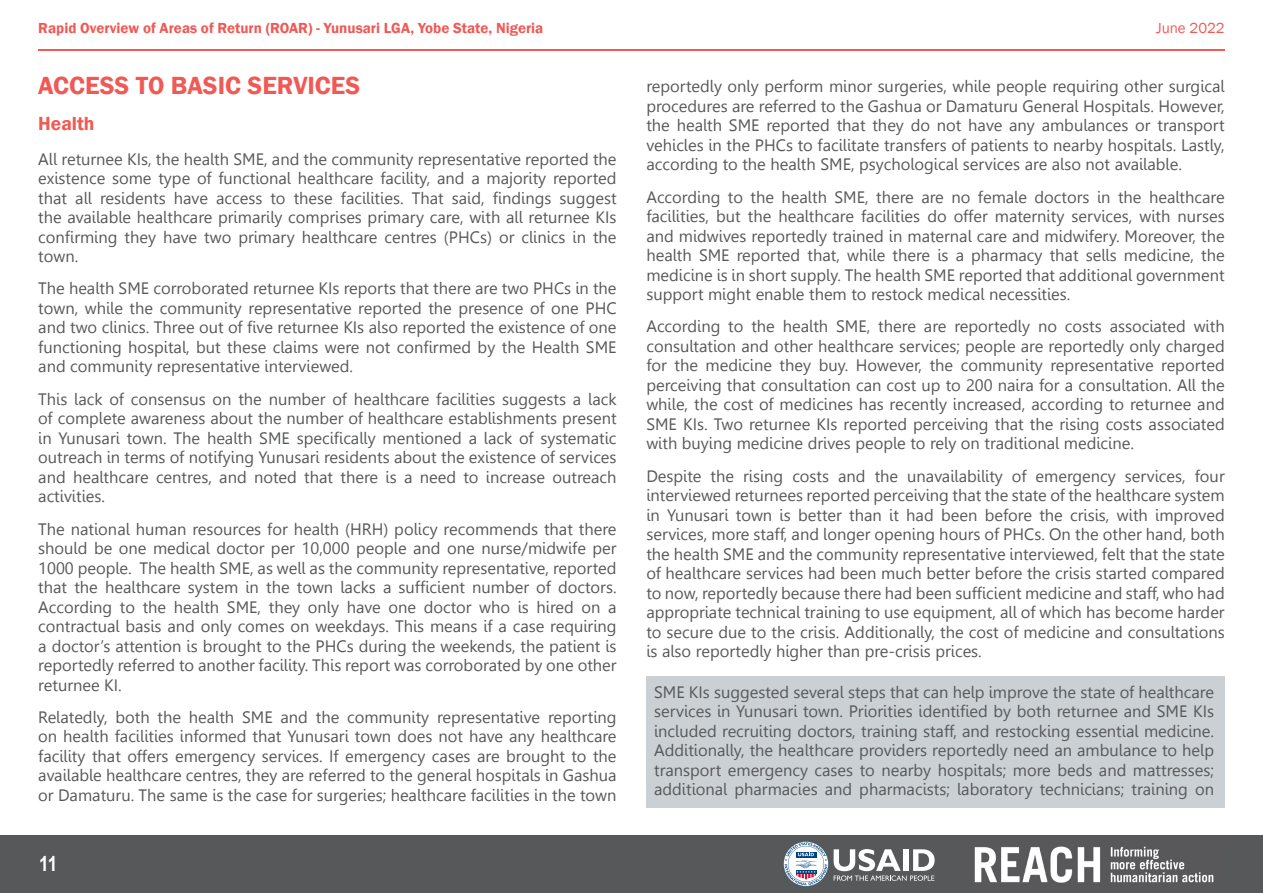
<style>
.page{position:relative;width:1263px;height:893px;background:#fff}
.page>*{position:absolute;margin:0;border:0;box-sizing:border-box;transform-origin:0 0}
.REACH_section_title{font:600 25.5px "Franklin Gothic";color:#f05954}
.t1{font:700 21px "Arial Narrow";color:#fff}
.Main_title_-_A_Maste{font:600 19.5px "Franklin Gothic";color:#f05954}
.Section{font:16.5px/19.5px "Leelawadee";color:#57585a;text-align:justify}
.t2{font:600 15px "Franklin Gothic";color:#f05954}
.t3{font:15px "Franklin Gothic";color:#f05954}
</style>
<div class="page">
<hr style="left:38px;top:49px;width:1187px;height:2px;background:#f05954">
<div style="left:0;top:836px;width:1263px;height:57px;background:#57585a"></div>
<img style="left:974px;top:846px;width:240px;height:37px">
<svg style="left:834px;top:849px;width:100px;height:32px"></svg>
<svg style="left:783px;top:841px;width:45px;height:45px"></svg>
<div style="left:646px;top:676px;width:579px;height:132px;background:#cad0d4"></div>
<p class="t2" style="left:38px;top:19px;width:507px">Rapid Overview of Areas of Return (ROAR) - Yunusari LGA, Yobe State, Nigeria</p>
<p class="t3" style="left:1156px;top:19px;width:70px">June 2022</p>
<p class="REACH_section_title" style="left:38px;top:70px;width:323px">ACCESS TO BASIC SERVICES</p>
<p class="Main_title_-_A_Maste" style="left:38px;top:111px;width:58px">Health</p>
<p class="Section" style="left:38px;top:149px;width:580px">All returnee KIs, the health SME, and the community representative reported the existence some type of functional healthcare facility, and a majority reported that all residents have access to these facilities. That said, findings suggest the available healthcare primarily comprises primary care, with all returnee KIs confirming they have two primary healthcare centres (PHCs) or clinics in the town.</p>
<p class="Section" style="left:38px;top:279px;width:580px">The health SME corroborated returnee KIs reports that there are two PHCs in the town, while the community representative reported the presence of one PHC and two clinics. Three out of five returnee KIs also reported the existence of one functioning hospital, but these claims were not confirmed by the Health SME and community representative interviewed.</p>
<p class="Section" style="left:38px;top:389px;width:580px">This lack of consensus on the number of healthcare facilities suggests a lack of complete awareness about the number of healthcare establishments present in Yunusari town. The health SME specifically mentioned a lack of systematic outreach in terms of notifying Yunusari residents about the existence of services and healthcare centres, and noted that there is a need to increase outreach activities.</p>
<p class="Section" style="left:38px;top:519px;width:580px">The national human resources for health (HRH) policy recommends that there should be one medical doctor per 10,000 people and one nurse/midwife per 1000 people. The health SME, as well as the community representative, reported that the healthcare system in the town lacks a sufficient number of doctors.<br>According to the health SME, they only have one doctor who is hired on a contractual basis and only comes on weekdays. This means if a case requiring a doctor’s attention is brought to the PHCs during the weekends, the patient is reportedly referred to another facility. This report was corroborated by one other returnee KI.</p>
<p class="Section" style="left:38px;top:707px;width:580px">Relatedly, both the health SME and the community representative reporting on health facilities informed that Yunusari town does not have any healthcare facility that offers emergency services. If emergency cases are brought to the available healthcare centres, they are referred to the general hospitals in Gashua or Damaturu. The same is the case for surgeries; healthcare facilities in the town</p>
<p class="t1" style="left:39px;top:847px;width:20px">11</p>
<p class="Section" style="left:646px;top:77px;width:580px">reportedly only perform minor surgeries, while people requiring other surgical procedures are referred to the Gashua or Damaturu General Hospitals. However, the health SME reported that they do not have any ambulances or transport vehicles in the PHCs to facilitate transfers of patients to nearby hospitals. Lastly, according to the health SME, psychological services are also not available.</p>
<p class="Section" style="left:646px;top:187px;width:580px">According to the health SME, there are no female doctors in the healthcare facilities, but the healthcare facilities do offer maternity services, with nurses and midwives reportedly trained in maternal care and midwifery. Moreover, the health SME reported that, while there is a pharmacy that sells medicine, the medicine is in short supply. The health SME reported that additional government support might enable them to restock medical necessities.</p>
<p class="Section" style="left:646px;top:317px;width:580px">According to the health SME, there are reportedly no costs associated with consultation and other healthcare services; people are reportedly only charged for the medicine they buy. However, the community representative reported perceiving that consultation can cost up to 200 naira for a consultation. All the while, the cost of medicines has recently increased, according to returnee and SME KIs. Two returnee KIs reported perceiving that the rising costs associated with buying medicine drives people to rely on traditional medicine.</p>
<p class="Section" style="left:646px;top:466px;width:580px">Despite the rising costs and the unavailability of emergency services, four interviewed returnees reported perceiving that the state of the healthcare system in Yunusari town is better than it had been before the crisis, with improved services, more staff, and longer opening hours of PHCs. On the other hand, both the health SME and the community representative interviewed, felt that the state of healthcare services had been much better before the crisis started compared to now, reportedly because there had been sufficient medicine and staff, who had appropriate technical training to use equipment, all of which has become harder to secure due to the crisis. Additionally, the cost of medicine and consultations is also reportedly higher than pre-crisis prices.</p>
<p class="Section" style="left:654px;top:682px;width:561px">SME KIs suggested several steps that can help improve the state of healthcare services in Yunusari town. Priorities identified by both returnee and SME KIs included recruiting doctors, training staff, and restocking essential medicine.<br>Additionally, the healthcare providers reportedly need an ambulance to help transport emergency cases to nearby hospitals; more beds and mattresses; additional pharmacies and pharmacists; laboratory technicians; training on</p>
</div>
